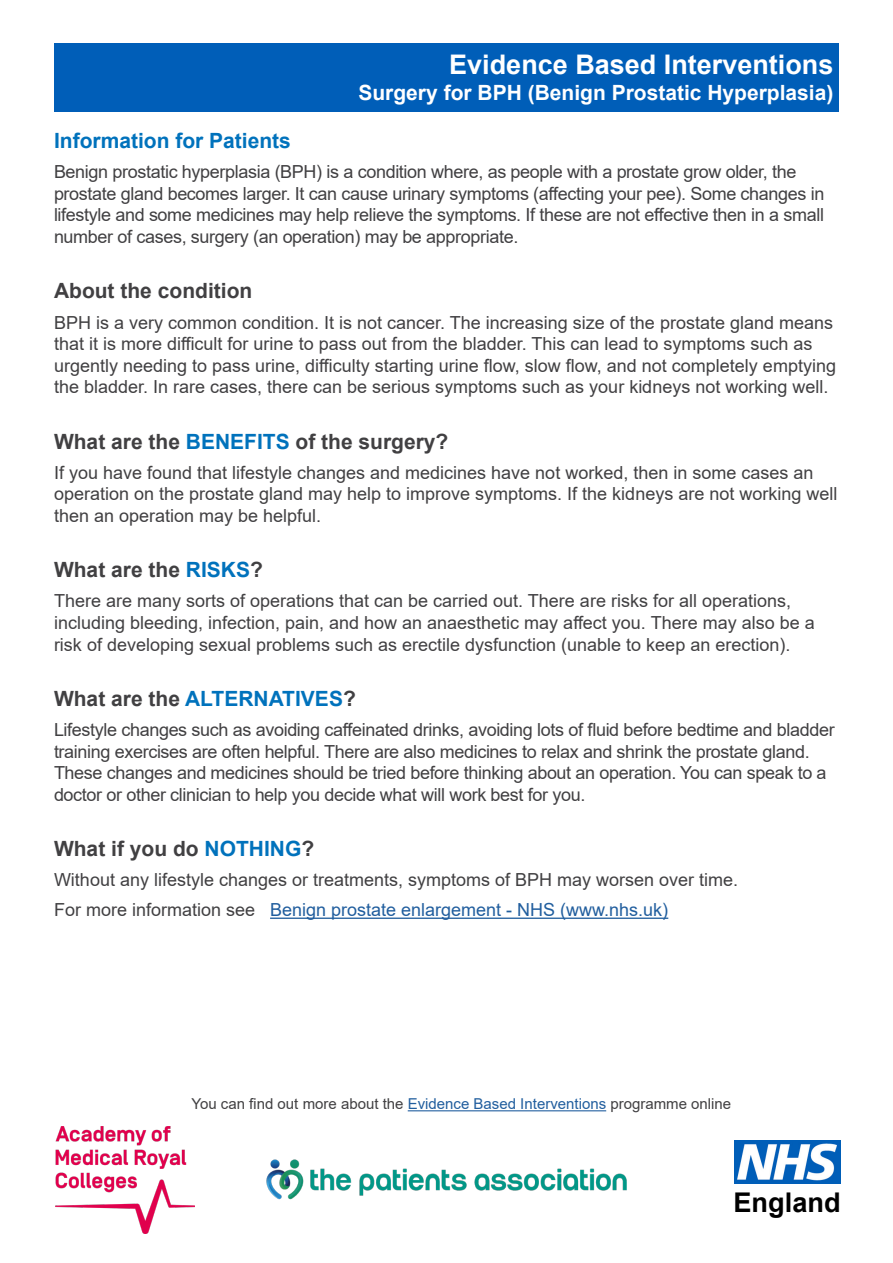
<style>
.page{position:relative;width:893px;height:1263px;background:#fff}
.page>*{position:absolute;margin:0;border:0;box-sizing:border-box;transform-origin:0 0}
.t1{font:700 27.15px "Arial";color:#000}
.t2{font:700 27px "Arial";color:#fff}
.t3{font:700 21px "Arial";color:#414042}
.t4{font:700 21px "Arial";color:#0072bc}
.t5{font:700 21px "Arial";color:#fff}
.t6{font:18px/21.6px "Arial";color:#414042}
.t7{font:18px/21.6px "Arial";letter-spacing:-.02em;color:#414042}
.t8{font:15px "Arial";color:#414042}
.s1{color:#0072bc}
.s2{color:#414042}
.s3{color:#215e9e}
</style>
<div class="page">
<div style="left:54px;top:43px;width:785px;height:68px;background:#005eb8"></div>
<hr style="left:408px;top:1110px;width:198px;height:1px;background:#215e9e">
<img style="left:735px;top:1141px;width:105px;height:42px">
<img style="left:55px;top:1126px;width:139px;height:108px">
<img style="left:266px;top:1159px;width:361px;height:41px">
<hr style="left:270px;top:917px;width:398px;height:2px;background:#215e9e">
<h2 class="t2" style="left:449px;top:45px;width:386px">Evidence Based Interventions</h2>
<p class="t5" style="left:358px;top:78px;width:476px">Surgery for BPH (Benign Prostatic Hyperplasia)</p>
<p class="t4" style="left:54px;top:126px;width:238px">Information for Patients</p>
<p class="t7" style="left:54px;top:161px;width:772px">Benign prostatic hyperplasia (BPH) is a condition where, as people with a prostate grow older, the prostate gland becomes larger. It can cause urinary symptoms (affecting your pee). Some changes in lifestyle and some medicines may help relieve the symptoms. If these are not effective then in a small number of cases, surgery (an operation) may be appropriate.</p>
<p class="t3" style="left:54px;top:276px;width:200px">About the condition</p>
<p class="t6" style="left:54px;top:311px;width:783px">BPH is a very common condition. It is not cancer. The increasing size of the prostate gland means that it is more difficult for urine to pass out from the bladder. This can lead to symptoms such as urgently needing to pass urine, difficulty starting urine flow, slow flow, and not completely emptying the bladder. In rare cases, there can be serious symptoms such as your kidneys not working well.</p>
<p class="t3" style="left:54px;top:426px;width:396px">What are the <span class="s1">BENEFITS</span> of the surgery?</p>
<p class="t6" style="left:54px;top:461px;width:785px">If you have found that lifestyle changes and medicines have not worked, then in some cases an operation on the prostate gland may help to improve symptoms. If the kidneys are not working well then an operation may be helpful.</p>
<p class="t3" style="left:54px;top:555px;width:210px">What are the <span class="s1">RISKS</span>?</p>
<p class="t6" style="left:54px;top:590px;width:762px">There are many sorts of operations that can be carried out. There are risks for all operations, including bleeding, infection, pain, and how an anaesthetic may affect you. There may also be a risk of developing sexual problems such as erectile dysfunction (unable to keep an erection).</p>
<p class="t4" style="left:54px;top:684px;width:303px"><span class="s2">What are the</span> ALTERNATIVES<span class="s2">?</span></p>
<p class="t7" style="left:54px;top:719px;width:782px">Lifestyle changes such as avoiding caffeinated drinks, avoiding lots of fluid before bedtime and bladder training exercises are often helpful. There are also medicines to relax and shrink the prostate gland.<br>These changes and medicines should be tried before thinking about an operation. You can speak to a doctor or other clinician to help you decide what will work best for you.</p>
<p class="t3" style="left:54px;top:834px;width:262px">What if you do <span class="s1">NOTHING</span>?</p>
<p class="t6" style="left:54px;top:865px;width:686px;line-height:30.2px">Without any lifestyle changes or treatments, symptoms of BPH may worsen over time.<br>For more information see <span class="s3">Benign prostate enlargement - NHS (www.nhs.uk)</span></p>
<p class="t8" style="left:191px;top:1093px;width:541px">You can find out more about the <span class="s3">Evidence Based Interventions</span> programme online</p>
<h1 class="t1" style="left:733px;top:1183px;width:109px">England</h1>
</div>
